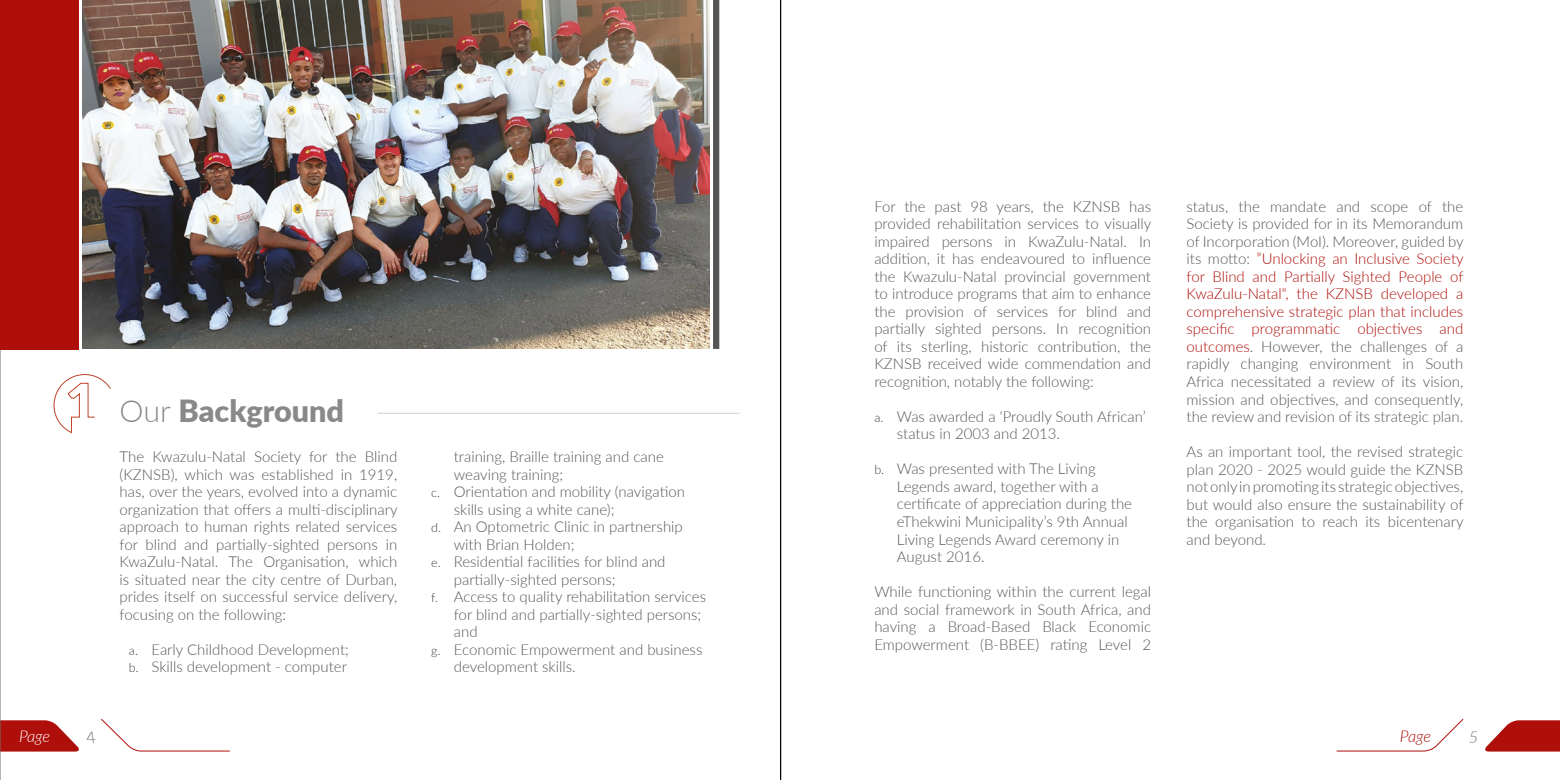
<style>
.page{position:relative;width:1560px;height:780px;background:#fff}
.page>*{position:absolute;margin:0;border:0;box-sizing:border-box;transform-origin:0 0}
.t1{font:900 30.5px "Lato";color:#8a8989}
.t2{font:italic 300 16.25px "Lato";color:#fff}
.t3{font:italic 300 16.25px "Lato";color:#ae0f0a}
.t4{font:300 16.25px "Lato";color:#706f6f}
.t5{font:italic 300 16.25px "Lato";color:#706f6f}
.t6{font:300 15px/17.5px "Lato";color:#575756;text-align:justify}
.s1{font-weight:300}
.s2{font-size:12.5px;color:#3c3c3b}
.s3{color:#ae0f0a}
</style>
<div class="page">
<svg style="left:1px;top:720px;width:78px;height:31px"></svg>
<svg style="left:1336px;top:718px;width:127px;height:33px"></svg>
<svg style="left:101px;top:718px;width:129px;height:33px"></svg>
<svg style="left:1485px;top:720px;width:74px;height:31px"></svg>
<hr style="left:0;top:0;width:1px;height:780px;background:#706f6f">
<div style="left:0;top:0;width:79px;height:350px;background:#ae0f0a"></div>
<div style="left:713px;top:0;width:6px;height:349px;background:#555454"></div>
<hr style="left:377px;top:413px;width:362px;height:1px;background:#d8cfc8">
<svg style="left:53px;top:374px;width:58px;height:60px"></svg>
<img style="left:83px;top:0;width:626px;height:348px">
<hr style="left:780px;top:0;width:1px;height:780px;background:#000">
<h1 class="t1" style="left:119px;top:387px;width:226px"><span class="s1">Our</span> Background</h1>
<p class="t6" style="left:119px;top:447px;width:279px">The Kwazulu-Natal Society for the Blind (KZNSB), which was established in 1919, has, over the years, evolved into a dynamic organization that offers a multi-disciplinary approach to human rights related services for blind and partially-sighted persons in KwaZulu-Natal. The Organisation, which is situated near the city centre of Durban, prides itself on successful service delivery, focusing on the following:</p>
<p class="t6" style="left:129px;top:640px;width:221px"><span class="s2">a.</span> Early Childhood Development; <span class="s2">b.</span> Skills development - computer</p>
<p class="t6" style="left:454px;top:447px;width:211px">training, Braille training and cane</p>
<p class="t6" style="left:454px;top:465px;width:111px">weaving training;</p>
<p class="t6" style="left:431px;top:482px;width:255px"><span class="s2">c.</span> Orientation and mobility (navigation</p>
<p class="t6" style="left:454px;top:500px;width:162px">skills using a white cane);</p>
<p class="t6" style="left:431px;top:517px;width:253px"><span class="s2">d.</span> An Optometric Clinic in partnership</p>
<p class="t6" style="left:454px;top:535px;width:122px">with Brian Holden;</p>
<p class="t6" style="left:431px;top:552px;width:236px"><span class="s2">e.</span> Residential facilities for blind and</p>
<p class="t6" style="left:454px;top:570px;width:163px">partially-sighted persons;</p>
<p class="t6" style="left:431px;top:587px;width:276px"><span class="s2">f.</span> Access to quality rehabilitation services</p>
<p class="t6" style="left:454px;top:605px;width:249px">for blind and partially-sighted persons;</p>
<p class="t6" style="left:454px;top:622px;width:25px">and</p>
<p class="t6" style="left:431px;top:640px;width:272px"><span class="s2">g.</span> Economic Empowerment and business</p>
<p class="t6" style="left:454px;top:657px;width:123px">development skills.</p>
<p class="t6" style="left:874px;top:197px;width:278px">For the past 98 years, the KZNSB has provided rehabilitation services to visually impaired persons in KwaZulu-Natal. In addition, it has endeavoured to influence the Kwazulu-Natal provincial government to introduce programs that aim to enhance the provision of services for blind and partially sighted persons. In recognition of its sterling, historic contribution, the KZNSB received wide commendation and recognition, notably the following:</p>
<p class="t6" style="left:896px;top:407px;width:250px;text-indent:-22px"><span class="s2">a.</span> Was awarded a ‘Proudly South African’ status in 2003 and 2013.</p>
<p class="t6" style="left:896px;top:459px;width:237px;text-align:left;text-indent:-22px"><span class="s2">b.</span> Was presented with The Living<br>Legends award, together with a certificate of appreciation during the eThekwini Municipality’s 9th Annual<br>Living Legends Award ceremony in<br>August 2016.</p>
<p class="t6" style="left:874px;top:582px;width:278px">While functioning within the current legal and social framework in South Africa, and having a Broad-Based Black Economic Empowerment (B-BBEE) rating Level 2</p>
<p class="t6" style="left:1186px;top:197px;width:278px">status, the mandate and scope of the Society is provided for in its Memorandum of Incorporation (MoI). Moreover, guided by its motto: <span class="s3">”Unlocking an Inclusive Society for Blind and Partially Sighted People of KwaZulu-Natal“, the KZNSB developed a comprehensive strategic plan that includes specific programmatic objectives and outcomes</span>. However, the challenges of a rapidly changing environment in South Africa necessitated a review of its vision, mission and objectives, and consequently, the review and revision of its strategic plan.</p>
<p class="t6" style="left:1186px;top:442px;width:278px">As an important tool, the revised strategic plan 2020 - 2025 would guide the KZNSB not only in promoting its strategic objectives, but would also ensure the sustainability of the organisation to reach its bicentenary and beyond.</p>
<p class="t2" style="left:19px;top:724px;width:33px">Page</p>
<p class="t4" style="left:87px;top:725px;width:14px">4</p>
<p class="t3" style="left:1399px;top:724px;width:33px">Page</p>
<p class="t5" style="left:1468px;top:725px;width:11px">5</p>
</div>
